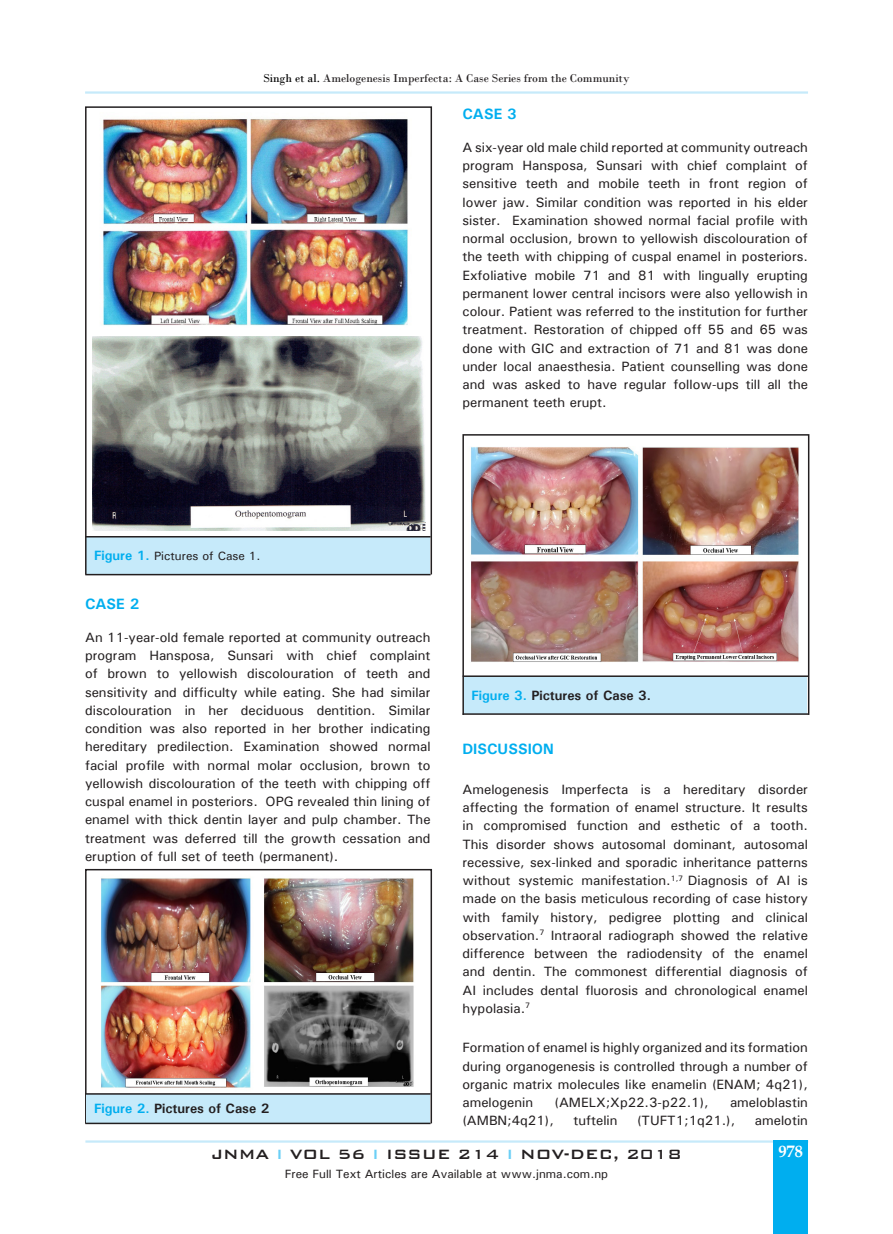
<style>
.page{position:relative;width:893px;height:1234px;background:#fff}
.page>*{position:absolute;margin:0;border:0;box-sizing:border-box;transform-origin:0 0}
.t1{font:500 18px "Bank Gothic BT";color:#231f20}
.t2{font:700 16.5px "Book Antiqua";color:#fff}
.t3{font:700 15px "Univers";color:#00aeef}
.t4{font:500 13.5px/18.3px "Univers";color:#231f20;text-align:justify}
.t5{font:700 13.5px "Univers";color:#231f20}
.t6{font:500 12px "Univers";color:#231f20}
.Introduction{font:12px "Bodoni";color:#231f20}
.s1{color:#000}
.s2{font-weight:700;font-size:13.5px;color:#00aeef}
.s3{color:#00aeef}
.s4{color:#6bcff6}
</style>
<div class="page">
<hr style="left:85px;top:91px;width:723px;height:3px;background:#c6eafa">
<hr style="left:85px;top:1140px;width:723px;height:2px;background:#c6eafa">
<div style="left:774px;top:1140px;width:34px;height:93px;background:#00aeef"></div>
<img style="left:102px;top:118px;width:306px;height:208px">
<img style="left:92px;top:336px;width:334px;height:194px">
<div style="left:86px;top:536px;width:344px;height:38px;background:#c6eafa"></div>
<hr style="left:85px;top:536px;width:346px;height:1px;background:#231f20">
<div style="left:85px;top:106px;width:347px;height:469px;border:2px solid #231f20"></div>
<div style="left:85px;top:868px;width:347px;height:255px;border:2px solid #231f20"></div>
<img style="left:101px;top:878px;width:313px;height:210px">
<div style="left:86px;top:1093px;width:344px;height:30px;background:#c6eafa"></div>
<hr style="left:85px;top:1092px;width:346px;height:2px;background:#231f20">
<hr style="left:85px;top:1122px;width:346px;height:1px;background:#231f20">
<img style="left:470px;top:447px;width:329px;height:215px">
<div style="left:463px;top:676px;width:344px;height:38px;background:#c6eafa"></div>
<hr style="left:463px;top:675px;width:345px;height:1px;background:#231f20">
<div style="left:462px;top:434px;width:347px;height:281px;border:2px solid #231f20"></div>
<p class="Introduction" style="left:263px;top:71px;width:368px"><span class="s1">Singh et al.</span> Amelogenesis Imperfecta: A Case Series from the Community</p>
<p class="t3" style="left:462px;top:104px;width:56px">CASE 3</p>
<p class="t4" style="left:462px;top:138px;width:347px">A six-year old male child reported at community outreach program Hansposa, Sunsari with chief complaint of sensitive teeth and mobile teeth in front region of lower jaw. Similar condition was reported in his elder sister. Examination showed normal facial profile with normal occlusion, brown to yellowish discolouration of the teeth with chipping of cuspal enamel in posteriors.<br>Exfoliative mobile 71 and 81 with lingually erupting permanent lower central incisors were also yellowish in colour. Patient was referred to the institution for further treatment. Restoration of chipped off 55 and 65 was done with GIC and extraction of 71 and 81 was done under local anaesthesia. Patient counselling was done and was asked to have regular follow-ups till all the permanent teeth erupt.</p>
<p class="t6" style="left:94px;top:548px;width:168px"><span class="s2">Figure 1.</span> Pictures of Case 1.</p>
<p class="t3" style="left:85px;top:594px;width:56px">CASE 2</p>
<p class="t4" style="left:85px;top:627px;width:347px">An 11-year-old female reported at community outreach program Hansposa, Sunsari with chief complaint of brown to yellowish discolouration of teeth and sensitivity and difficulty while eating. She had similar discolouration in her deciduous dentition. Similar condition was also reported in her brother indicating hereditary predilection. Examination showed normal facial profile with normal molar occlusion, brown to yellowish discolouration of the teeth with chipping off cuspal enamel in posteriors. OPG revealed thin lining of enamel with thick dentin layer and pulp chamber. The treatment was deferred till the growth cessation and eruption of full set of teeth (permanent).</p>
<p class="t5" style="left:94px;top:1099px;width:177px"><span class="s3">Figure 2.</span> Pictures of Case 2</p>
<p class="t5" style="left:471px;top:686px;width:181px"><span class="s3">Figure 3.</span> Pictures of Case 3.</p>
<p class="t3" style="left:462px;top:739px;width:93px">DISCUSSION</p>
<p class="t4" style="left:462px;top:779px;width:347px">Amelogenesis Imperfecta is a hereditary disorder affecting the formation of enamel structure. It results in compromised function and esthetic of a tooth.<br>This disorder shows autosomal dominant, autosomal recessive, sex-linked and sporadic inheritance patterns without systemic manifestation.<sup>1,7</sup> Diagnosis of AI is made on the basis meticulous recording of case history with family history, pedigree plotting and clinical observation.<sup>7</sup> Intraoral radiograph showed the relative difference between the radiodensity of the enamel and dentin. The commonest differential diagnosis of AI includes dental fluorosis and chronological enamel hypolasia.<sup>7</sup></p>
<p class="t4" style="left:462px;top:1037px;width:347px">Formation of enamel is highly organized and its formation during organogenesis is controlled through a number of organic matrix molecules like enamelin (ENAM; 4q21), amelogenin</p>
<p class="t4" style="left:554px;top:1092px;width:156px">(AMELX;Xp22.3-p22.1),</p>
<p class="t4" style="left:730px;top:1092px;width:79px">ameloblastin</p>
<p class="t4" style="left:462px;top:1110px;width:93px">(AMBN;4q21),</p>
<p class="t4" style="left:573px;top:1110px;width:46px">tuftelin</p>
<p class="t4" style="left:637px;top:1110px;width:100px">(TUFT1;1q21.),</p>
<p class="t4" style="left:755px;top:1110px;width:55px">amelotin</p>
<h1 class="t1" style="left:211px;top:1143px;width:472px">JNMA <span class="s4">I</span> VOL 56 <span class="s4">I</span> ISSUE 214 <span class="s4">I</span> NOV-DEC, 2018</h1>
<p class="t2" style="left:778px;top:1139px;width:26px">978</p>
<p class="t6" style="left:285px;top:1166px;width:325px">Free Full Text Articles are Available at www.jnma.com.np</p>
</div>
